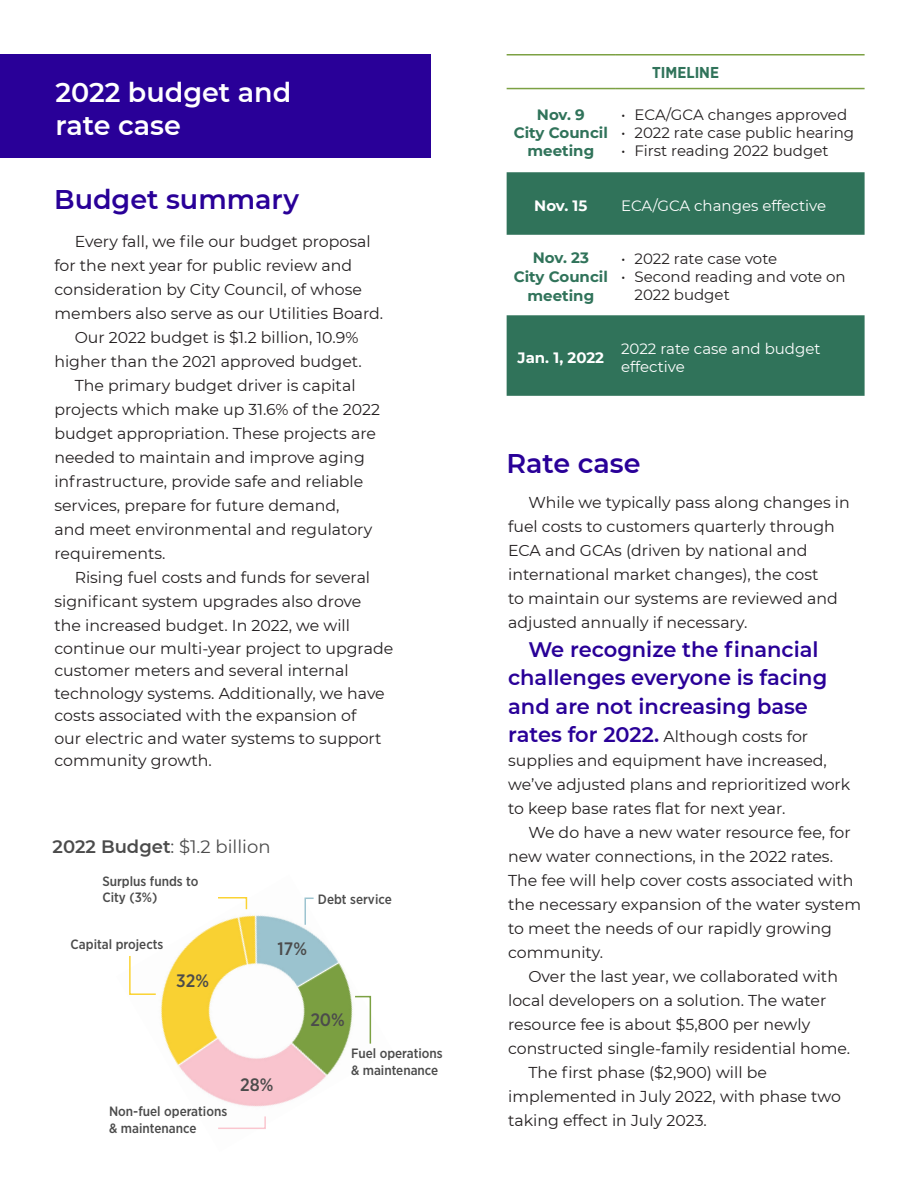
<style>
.page{position:relative;width:918px;height:1188px;background:#fff}
.page>*{position:absolute;margin:0;border:0;box-sizing:border-box;transform-origin:0 0}
.t1{font:600 27px "Montserrat";color:#290098}
.t2{font:600 27px "Montserrat";color:#fff}
.t3{font:600 21px/28.5px "Montserrat";color:#290098}
.t4{font:18px "Montserrat";color:#4b4b4b}
.t5{font:500 18px "Gotham Narrow";color:#4b4b4b}
.t6{font:15.75px/24px "Montserrat";color:#231f20}
.t7{font:700 15.75px "Gotham Narrow";color:#30735a}
.t8{font:15px/18px "Montserrat";color:#231f20}
.t9{font:15px/18px "Montserrat";color:#fff}
.t10{font:700 15px/18px "Montserrat";color:#30735a;text-align:center}
.t11{font:700 15px "Montserrat";color:#fff}
.t12{font:500 13.5px/16.2px "Gotham Narrow";color:#4b4b4b}
.s1{font-weight:600}
.s2{font-weight:600;font-size:21px;color:#290098}
</style>
<div class="page">
<svg style="left:507px;top:87px;width:358px;height:3px"></svg>
<svg style="left:507px;top:172px;width:358px;height:224px;fill:#30735a"></svg>
<hr style="left:507px;top:54px;width:108px;height:2px;background:#7ca143">
<hr style="left:615px;top:54px;width:250px;height:2px;background:#7ca143">
<hr style="left:507px;top:88px;width:108px;height:1px;background:#7ca143">
<hr style="left:615px;top:88px;width:250px;height:1px;background:#7ca143">
<img style="left:160px;top:915px;width:193px;height:192px">
<svg style="left:218px;top:897px;width:30px;height:13px"></svg>
<svg style="left:129px;top:956px;width:27px;height:39px"></svg>
<svg style="left:304px;top:897px;width:11px;height:29px"></svg>
<svg style="left:355px;top:995px;width:17px;height:49px"></svg>
<svg style="left:218px;top:1116px;width:48px;height:13px"></svg>
<div style="left:0;top:54px;width:431px;height:103px;background:#290098"></div>
<p class="t2" style="left:55px;top:74px;width:238px">2022 budget and</p>
<p class="t2" style="left:55px;top:106px;width:127px">rate case</p>
<p class="t1" style="left:54px;top:180px;width:246px">Budget summary</p>
<p class="t6" style="left:54px;top:229px;width:330px;text-indent:20px">Every fall, we file our budget proposal for the next year for public review and consideration by City Council, of whose members also serve as our Utilities Board.</p>
<p class="t6" style="left:54px;top:325px;width:309px;text-align:right">Our 2022 budget is $1.2 billion, 10.9% higher than the 2021 approved budget.</p>
<p class="t6" style="left:54px;top:373px;width:327px;text-indent:20px">The primary budget driver is capital projects which make up 31.6% of the 2022 budget appropriation. These projects are needed to maintain and improve aging infrastructure, provide safe and reliable services, prepare for future demand,<br>and meet environmental and regulatory requirements.</p>
<p class="t6" style="left:54px;top:565px;width:317px;text-indent:20px">Rising fuel costs and funds for several significant system upgrades also drove the increased budget. In 2022, we will</p>
<p class="t6" style="left:54px;top:636px;width:340px;line-height:22.5px">continue our multi-year project to upgrade customer meters and several internal technology systems. Additionally, we have costs associated with the expansion of<br>our electric and water systems to support community growth.</p>
<p class="t4" style="left:53px;top:834px;width:219px"><span class="s1">2022 Budget</span>: $1.2 billion</p>
<p class="t12" style="left:102px;top:873px;width:98px">Surplus funds to<br>City (3%)</p>
<p class="t12" style="left:71px;top:936px;width:94px">Capital projects</p>
<p class="t5" style="left:176px;top:969px;width:34px">32%</p>
<p class="t5" style="left:278px;top:938px;width:31px">17%</p>
<p class="t12" style="left:318px;top:891px;width:75px">Debt service</p>
<p class="t5" style="left:310px;top:1008px;width:36px">20%</p>
<p class="t12" style="left:351px;top:1045px;width:93px">Fuel operations</p>
<p class="t12" style="left:351px;top:1062px;width:89px">&amp; maintenance</p>
<p class="t12" style="left:109px;top:1103px;width:120px">Non-fuel operations</p>
<p class="t12" style="left:109px;top:1120px;width:89px">&amp; maintenance</p>
<p class="t5" style="left:240px;top:1073px;width:35px">28%</p>
<p class="t10" style="left:537px;top:105px;width:49px">Nov. 9</p>
<p class="t10" style="left:514px;top:123px;width:96px">City Council meeting</p>
<p class="t7" style="left:652px;top:62px;width:68px">TIMELINE</p>
<p class="t8" style="left:621px;top:105px;width:228px">• ECA/GCA changes approved</p>
<p class="t8" style="left:621px;top:123px;width:235px">• 2022 rate case public hearing</p>
<p class="t8" style="left:621px;top:141px;width:209px">• First reading 2022 budget</p>
<p class="t11" style="left:534px;top:195px;width:55px">Nov. 15</p>
<p class="t9" style="left:621px;top:196px;width:207px">ECA/GCA changes effective</p>
<p class="t10" style="left:533px;top:248px;width:58px">Nov. 23</p>
<p class="t10" style="left:514px;top:267px;width:96px;line-height:18.9px">City Council meeting</p>
<p class="t8" style="left:621px;top:249px;width:158px">• 2022 rate case vote</p>
<p class="t8" style="left:635px;top:267px;width:213px;text-indent:-14px">• Second reading and vote on<br>2022 budget</p>
<p class="t11" style="left:518px;top:347px;width:88px">Jan. 1, 2022</p>
<p class="t9" style="left:621px;top:339px;width:201px">2022 rate case and budget effective</p>
<p class="t1" style="left:507px;top:444px;width:135px">Rate case</p>
<p class="t6" style="left:508px;top:490px;width:343px;text-indent:20px">While we typically pass along changes in fuel costs to customers quarterly through ECA and GCAs (driven by national and international market changes), the cost<br>to maintain our systems are reviewed and adjusted annually if necessary.</p>
<p class="t3" style="left:508px;top:634px;width:321px;text-indent:20px">We recognize the financial challenges everyone is facing and are not increasing base</p>
<p class="t6" style="left:508px;top:724px;width:344px"><span class="s2">rates for 2022.</span> Although costs for supplies and equipment have increased, we’ve adjusted plans and reprioritized work to keep base rates flat for next year.</p>
<p class="t6" style="left:508px;top:820px;width:354px;text-indent:20px">We do have a new water resource fee, for new water connections, in the 2022 rates.<br>The fee will help cover costs associated with the necessary expansion of the water system to meet the needs of our rapidly growing community.</p>
<p class="t6" style="left:508px;top:964px;width:344px;text-indent:20px">Over the last year, we collaborated with local developers on a solution. The water resource fee is about $5,800 per newly constructed single-family residential home.</p>
<p class="t6" style="left:508px;top:1060px;width:334px;text-indent:20px">The first phase ($2,900) will be implemented in July 2022, with phase two taking effect in July 2023.</p>
</div>
